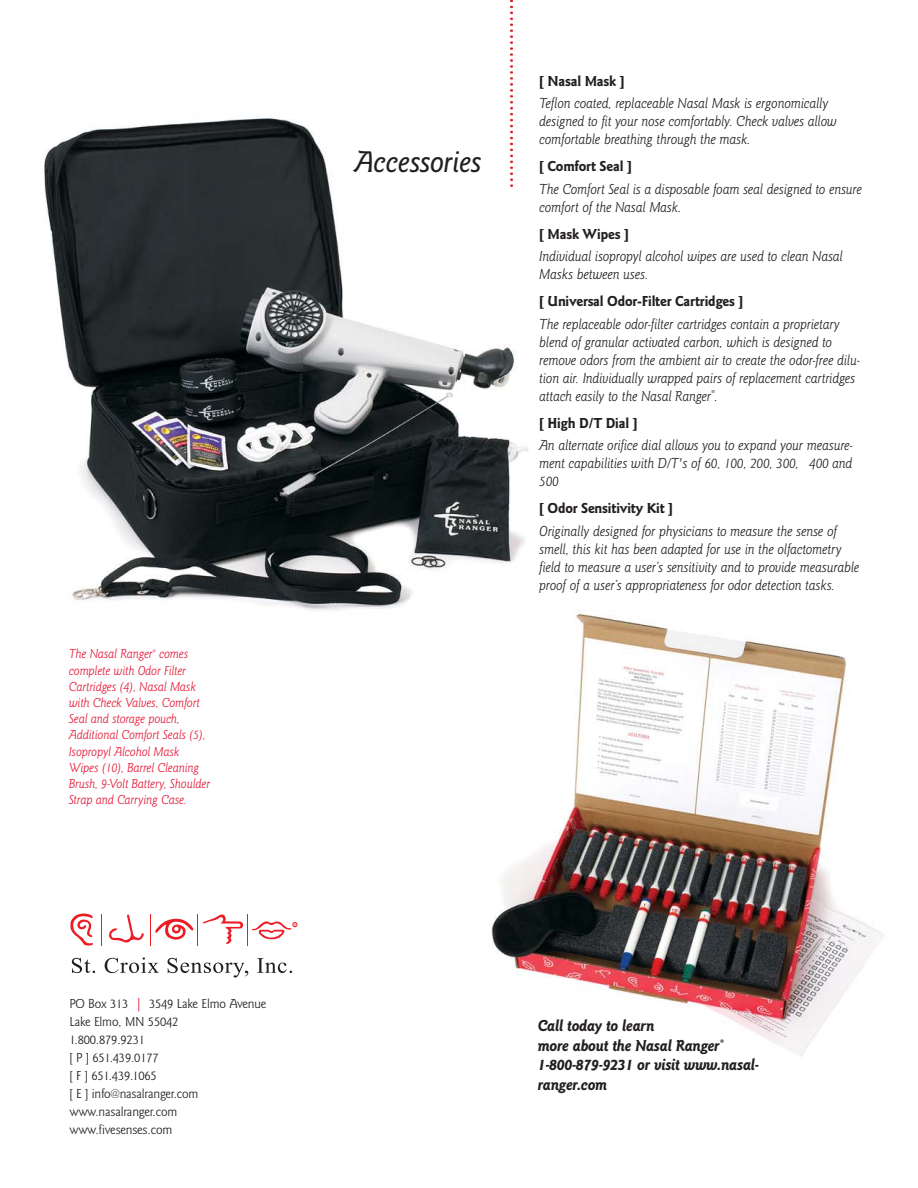
<style>
.page{position:relative;width:918px;height:1188px;background:#fff}
.page>*{position:absolute;margin:0;border:0;box-sizing:border-box;transform-origin:0 0}
.t1{font:italic 500 31.5px "Goudy Sans";letter-spacing:-.015em;color:#231f20;scale:.95 1}
.t2{font:italic 700 16.5px/19.8px "Goudy Sans";letter-spacing:-.015em;color:#231f20;scale:.95 1}
.t3{font:italic 15px/18px "Goudy Sans";letter-spacing:-.015em;color:#231f20;scale:.95 1}
.t4{font:700 15px "Goudy Sans";letter-spacing:-.015em;color:#231f20;scale:.95 1}
.t5{font:italic 13.5px/16.2px "Goudy Sans";letter-spacing:-.015em;color:#e31836;scale:.95 1}
.t6{font:13.5px/18px "Goudy Sans";letter-spacing:-.015em;color:#231f20}
.s1{color:#e31836}
</style>
<div class="page">
<img style="left:44px;top:116px;width:840px;height:941px">
<div style="left:52px;top:905px;width:266px;height:79px;background:#fff"></div>
<svg style="left:72px;top:958px;width:23px;height:15px"></svg>
<svg style="left:105px;top:957px;width:54px;height:16px"></svg>
<svg style="left:168px;top:958px;width:80px;height:20px"></svg>
<svg style="left:257px;top:958px;width:35px;height:15px"></svg>
<svg style="left:70px;top:913px;width:23px;height:33px"></svg>
<svg style="left:109px;top:914px;width:35px;height:29px"></svg>
<svg style="left:202px;top:914px;width:41px;height:30px"></svg>
<hr style="left:150px;top:914px;width:1px;height:32px;background:#ed1c24">
<hr style="left:197px;top:914px;width:1px;height:32px;background:#ed1c24">
<hr style="left:247px;top:914px;width:1px;height:32px;background:#ed1c24">
<hr style="left:101px;top:914px;width:1px;height:32px;background:#ed1c24">
<svg style="left:155px;top:919px;width:39px;height:21px"></svg>
<svg style="left:252px;top:921px;width:45px;height:18px"></svg>
<div style="left:494px;top:0;width:26px;height:188px;background:#fff"></div>
<img style="left:510px;top:0;width:3px;height:188px">
<p class="t5" style="left:69px;top:647px;width:150px">The Nasal Ranger<sup>®</sup> comes complete with Odor Filter<br>Cartridges (4), Nasal Mask with Check Valves, Comfort<br>Seal and storage pouch,<br>Additional Comfort Seals (5),<br>Isopropyl Alcohol Mask<br>Wipes (10), Barrel Cleaning<br>Brush, 9-Volt Battery, Shoulder<br>Strap and Carrying Case.</p>
<p class="t6" style="left:69px;top:996px;width:198px">PO Box 313 <span class="s1">|</span> 3549 Lake Elmo Avenue<br>Lake Elmo, MN 55042<br>1.800.879.9231<br>[ P ] 651.439.0177<br>[ F ] 651.439.1065<br>[ E ] info@nasalranger.com www.nasalranger.com www.fivesenses.com</p>
<h1 class="t1" style="left:354px;top:150px;width:135px">Accessories</h1>
<p class="t4" style="left:539px;top:75px;width:91px">[ Nasal Mask ]</p>
<p class="t3" style="left:539px;top:95px;width:315px">Teflon coated, replaceable Nasal Mask is ergonomically designed to fit your nose comfortably. Check valves allow comfortable breathing through the mask.</p>
<p class="t4" style="left:539px;top:161px;width:99px">[ Comfort Seal ]</p>
<p class="t3" style="left:539px;top:181px;width:341px">The Comfort Seal is a disposable foam seal designed to ensure comfort of the Nasal Mask.</p>
<p class="t4" style="left:539px;top:228px;width:96px">[ Mask Wipes ]</p>
<p class="t3" style="left:539px;top:248px;width:321px">Individual isopropyl alcohol wipes are used to clean Nasal<br>Masks between uses.</p>
<p class="t4" style="left:539px;top:296px;width:216px">[ Universal Odor-Filter Cartridges ]</p>
<p class="t3" style="left:539px;top:316px;width:339px">The replaceable odor-filter cartridges contain a proprietary blend of granular activated carbon, which is designed to remove odors from the ambient air to create the odor-free dilu&shy;tion air. Individually wrapped pairs of replacement cartridges attach easily to the Nasal Ranger<sup>®</sup>.</p>
<p class="t4" style="left:539px;top:417px;width:105px">[ High D/T Dial ]</p>
<p class="t3" style="left:539px;top:437px;width:332px;text-align:justify">An alternate orifice dial allows you to expand your measure&shy;ment capabilities with D/T's of 60, 100, 200, 300, 400 and 500</p>
<p class="t4" style="left:539px;top:503px;width:142px">[ Odor Sensitivity Kit ]</p>
<p class="t3" style="left:539px;top:523px;width:338px">Originally designed for physicians to measure the sense of smell, this kit has been adapted for use in the olfactometry field to measure a user’s sensitivity and to provide measurable proof of a user’s appropriateness for odor detection tasks.</p>
<p class="t2" style="left:538px;top:1017px;width:234px">Call today to learn<br>more about the Nasal Ranger<sup>®<br></sup>1-800-879-9231 or visit www.nasal&shy;ranger.com</p>
</div>
